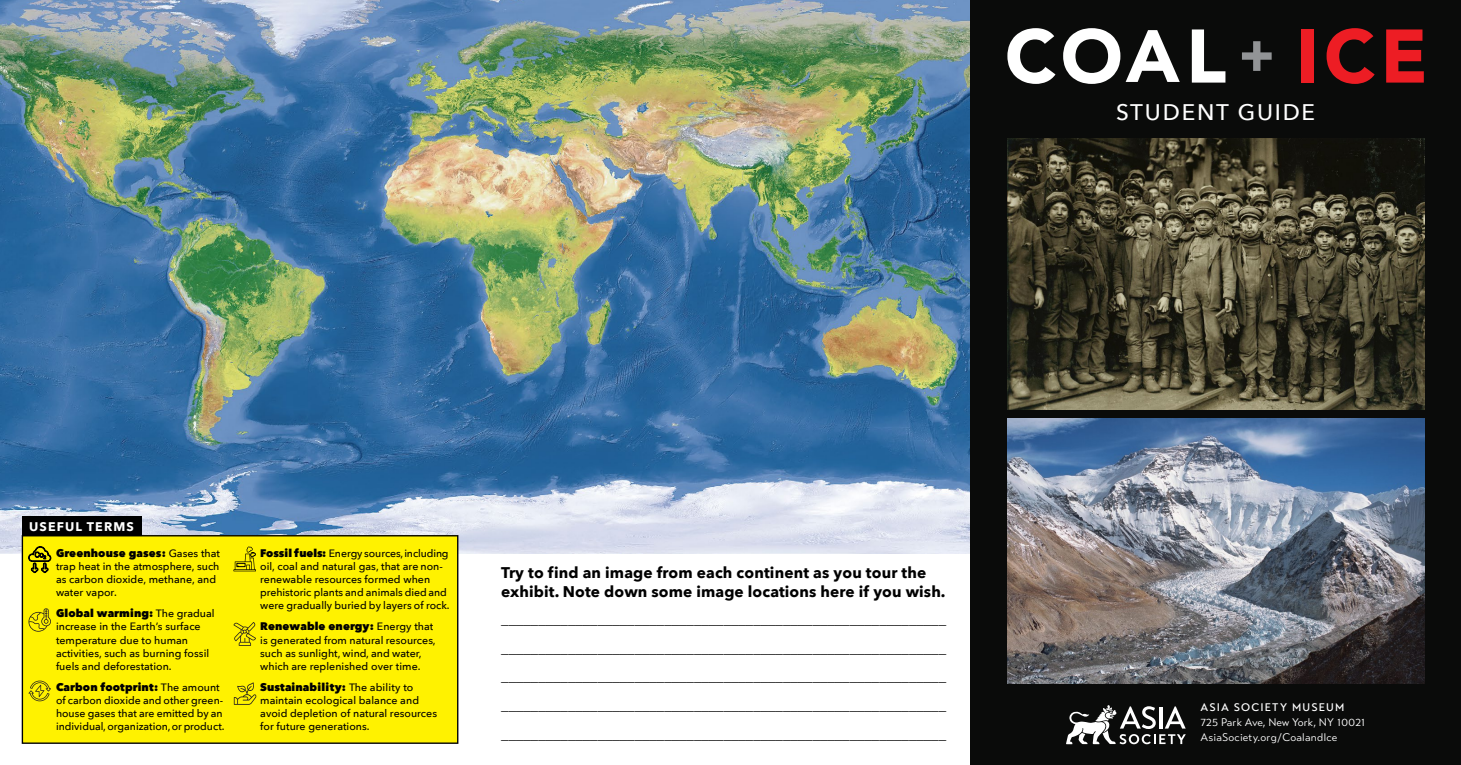
<style>
.page{position:relative;width:1461px;height:765px;background:#fff}
.page>*{position:absolute;margin:0;border:0;box-sizing:border-box;transform-origin:0 0}
.t1{font:500 22.5px "Avenir Next";letter-spacing:.08em;color:#fff}
.t2{font:700 15.5px/18.8px "Avenir Next";letter-spacing:.005em;color:#000}
.t3{font:15px/28.8px "Avenir Next";color:#000;text-align:justify}
.t4{font:700 12.5px "Avenir Next";letter-spacing:.09em;color:#fff}
.t5{font:800 11px "Avenir Next";letter-spacing:.01em;color:#000}
.t6{font:11px/15px "Transat Text Standard";letter-spacing:.01em;color:#fff}
.t7{font:500 11px "Transat Text";letter-spacing:.1em;color:#fff}
.t8{font:500 10.62px/13.1px "Avenir Next";letter-spacing:.005em;color:#000}
.s1{font-weight:500;font-size:10.62px}
.s2{font-weight:800;font-size:11px}
</style>
<div class="page">
<img style="left:0;top:0;width:970px;height:554px">
<div style="left:970px;top:0;width:490px;height:765px;background:#0a0b0a"></div>
<svg style="left:1066px;top:705px;width:119px;height:39px"></svg>
<svg style="left:1063px;top:28px;width:116px;height:56px"></svg>
<svg style="left:1386px;top:29px;width:37px;height:54px"></svg>
<svg style="left:1326px;top:28px;width:48px;height:56px"></svg>
<div style="left:1301px;top:29px;width:12px;height:54px;background:#ed1d24"></div>
<svg style="left:1242px;top:41px;width:29px;height:30px"></svg>
<svg style="left:1191px;top:29px;width:34px;height:54px"></svg>
<svg style="left:1007px;top:28px;width:48px;height:56px"></svg>
<img style="left:1007px;top:138px;width:416px;height:271px">
<img style="left:1007px;top:418px;width:416px;height:266px">
<div style="left:22px;top:536px;width:436px;height:207px;background:#fff200"></div>
<div style="left:22px;top:535px;width:436px;height:209px;border:1px solid #000"></div>
<svg style="left:233px;top:622px;width:23px;height:24px"></svg>
<svg style="left:234px;top:682px;width:22px;height:23px"></svg>
<svg style="left:28px;top:608px;width:23px;height:24px"></svg>
<svg style="left:233px;top:547px;width:23px;height:24px"></svg>
<svg style="left:28px;top:546px;width:23px;height:27px"></svg>
<svg style="left:28px;top:681px;width:23px;height:20px"></svg>
<div style="left:22px;top:516px;width:119px;height:19px;background:#000"></div>
<p class="t4" style="left:29px;top:515px;width:106px">USEFUL TERMS</p>
<p class="t5" style="left:56px;top:546px;width:165px">Greenhouse gases: <span class="s1">Gases that</span></p>
<p class="t8" style="left:56px;top:559px;width:165px">trap heat in the atmosphere, such as carbon dioxide, methane, and water vapor.</p>
<p class="t5" style="left:56px;top:607px;width:160px">Global warming: <span class="s1">The gradual</span></p>
<p class="t8" style="left:56px;top:620px;width:155px">increase in the Earth’s surface temperature due to human activities, such as burning fossil fuels and deforestation.</p>
<p class="t5" style="left:56px;top:680px;width:165px">Carbon footprint: <span class="s1">The amount</span></p>
<p class="t8" style="left:56px;top:694px;width:170px">of carbon dioxide and other green&shy;house gases that are emitted by an individual, organization, or product.</p>
<p class="t8" style="left:260px;top:546px;width:191px"><span class="s2">Fossil fuels:</span> Energy sources, including oil, coal and natural gas, that are non&shy;renewable resources formed when prehistoric plants and animals died and were gradually buried by layers of rock.</p>
<p class="t5" style="left:260px;top:620px;width:175px">Renewable energy: <span class="s1">Energy that</span></p>
<p class="t8" style="left:260px;top:633px;width:177px">is generated from natural resources, such as sunlight, wind, and water, which are replenished over time.</p>
<p class="t5" style="left:260px;top:680px;width:155px">Sustainability: <span class="s1">The ability to</span></p>
<p class="t8" style="left:260px;top:694px;width:178px">maintain ecological balance and avoid depletion of natural resources for future generations.</p>
<h2 class="t2" style="left:501px;top:563px;width:446px">Try to find an image from each continent as you tour the exhibit. Note down some image locations here if you wish.</h2>
<p class="t3" style="left:501px;top:604px;width:446px">____________________________________________________________ ____________________________________________________________ ____________________________________________________________ ____________________________________________________________ ____________________________________________________________</p>
<h1 class="t1" style="left:1115px;top:93px;width:201px">STUDENT GUIDE</h1>
<p class="t7" style="left:1200px;top:701px;width:145px">ASIA SOCIETY MUSEUM</p>
<p class="t6" style="left:1200px;top:715px;width:166px">725 Park Ave, New York, NY 10021<br>AsiaSociety.org/CoalandIce</p>
</div>
